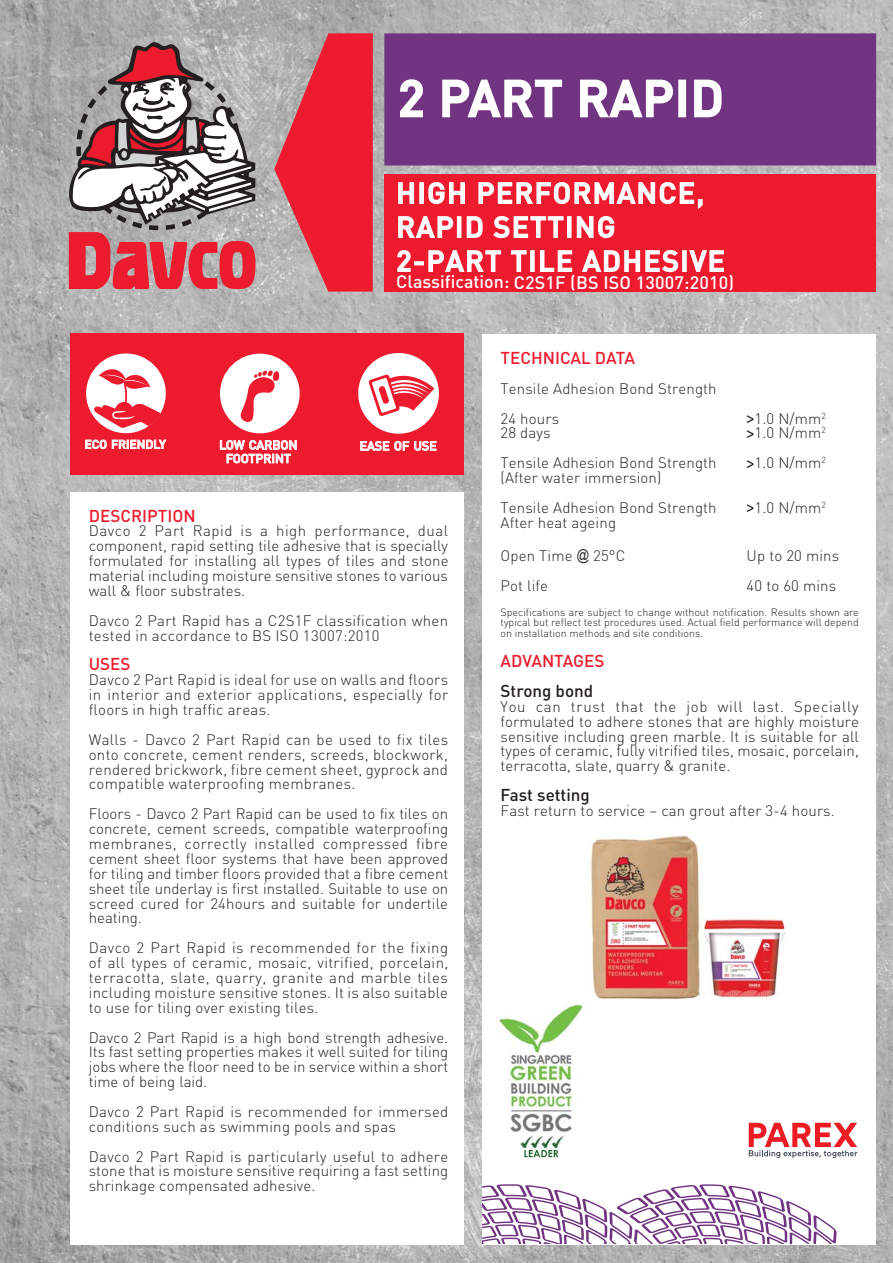
<style>
.page{position:relative;width:893px;height:1263px;background:#fff}
.page>*{position:absolute;margin:0;border:0;box-sizing:border-box;transform-origin:0 0}
.t1{font:500 49.5px "DIN";letter-spacing:.025em;color:#fff}
.t2{font:500 28.5px/34px "DIN";letter-spacing:.05em;color:#fff}
.t3{font:500 17.85px "DIN";letter-spacing:.01em;color:#fff}
.t4{font:500 16.95px "DIN";color:#ed1b2d}
.t5{font:500 16.95px "DIN";color:#231f20}
.t6{font:300 15px/14.9px "DIN";letter-spacing:.01em;color:#231f20;text-align:justify}
.t7{font:500 12.45px/13.5px "DIN";color:#fff;text-align:center}
.t8{font:500 12px "DIN";color:#fff}
.t9{font:300 10.65px/10.6px "DIN";color:#231f20;text-align:justify}
.s1{font-family:"Arial Narrow";font-weight:400;font-size:16.5px}
.s2{font-family:"Arial Narrow";font-weight:400}
</style>
<div class="page">
<img style="left:0;top:0;width:893px;height:1263px">
<div style="left:70px;top:492px;width:394px;height:752px;background:#fff"></div>
<div style="left:483px;top:334px;width:393px;height:910px;background:#fff"></div>
<svg style="left:483px;top:1184px;width:354px;height:60px"></svg>
<div style="left:70px;top:334px;width:394px;height:141px;background:#ed1b2d"></div>
<svg style="left:85px;top:439px;width:81px;height:10px"></svg>
<svg style="left:220px;top:440px;width:77px;height:23px"></svg>
<div style="left:220px;top:354px;width:80px;height:79px;background:#fff;border-radius:50%"></div>
<svg style="left:241px;top:370px;width:38px;height:52px"></svg>
<div style="left:384px;top:174px;width:492px;height:118px;background:#ed1b2d"></div>
<svg style="left:274px;top:33px;width:99px;height:259px;background:#dc4754"></svg>
<div style="left:384px;top:33px;width:492px;height:132px;background:#703480"></div>
<svg style="left:400px;top:79px;width:23px;height:39px"></svg>
<svg style="left:442px;top:79px;width:121px;height:39px"></svg>
<svg style="left:580px;top:79px;width:107px;height:39px"></svg>
<svg style="left:694px;top:79px;width:28px;height:39px"></svg>
<svg style="left:398px;top:182px;width:305px;height:57px"></svg>
<svg style="left:397px;top:250px;width:104px;height:22px"></svg>
<svg style="left:510px;top:250px;width:63px;height:22px"></svg>
<svg style="left:582px;top:250px;width:142px;height:23px"></svg>
<svg style="left:360px;top:441px;width:77px;height:10px"></svg>
<div style="left:358px;top:353px;width:81px;height:81px;background:#fff;border-radius:50%"></div>
<svg style="left:367px;top:363px;width:67px;height:54px"></svg>
<div style="left:86px;top:353px;width:80px;height:80px;background:#fff;border-radius:50%"></div>
<svg style="left:93px;top:368px;width:68px;height:60px"></svg>
<svg style="left:63px;top:42px;width:193px;height:247px"></svg>
<svg style="left:749px;top:1123px;width:108px;height:35px"></svg>
<img style="left:591px;top:836px;width:194px;height:163px">
<img style="left:498px;top:1004px;width:86px;height:154px">
<img style="left:524px;top:1150px;width:34px;height:7px">
<h1 class="t1" style="left:398px;top:81px;width:327px">2 PART RAPID</h1>
<h2 class="t2" style="left:396px;top:179px;width:330px">HIGH PERFORMANCE,<br>RAPID SETTING<br>2-PART TILE ADHESIVE</h2>
<p class="t3" style="left:396px;top:276px;width:339px">Classification: C2S1F (BS ISO 13007:2010)</p>
<p class="t8" style="left:85px;top:440px;width:83px">ECO FRIENDLY</p>
<p class="t7" style="left:219px;top:440px;width:80px">LOW CARBON<br>FOOTPRINT</p>
<p class="t7" style="left:360px;top:440px;width:79px">EASE OF USE</p>
<p class="t4" style="left:89px;top:509px;width:108px">DESCRIPTION</p>
<p class="t6" style="left:89px;top:525px;width:361px">Davco 2 Part Rapid is a high performance, dual component, rapid setting tile adhesive that is specially formulated for installing all types of tiles and stone material including moisture sensitive stones to various wall &amp; floor substrates.</p>
<p class="t6" style="left:89px;top:615px;width:361px">Davco 2 Part Rapid has a C2S1F classification when tested in accordance to BS ISO 13007:2010</p>
<p class="t4" style="left:89px;top:658px;width:43px">USES</p>
<p class="t6" style="left:89px;top:674px;width:361px">Davco 2 Part Rapid is ideal for use on walls and floors in interior and exterior applications, especially for floors in high traffic areas.</p>
<p class="t6" style="left:89px;top:734px;width:361px">Walls - Davco 2 Part Rapid can be used to fix tiles onto concrete, cement renders, screeds, blockwork, rendered brickwork, fibre cement sheet, gyprock and compatible waterproofing membranes.</p>
<p class="t6" style="left:89px;top:808px;width:361px">Floors - Davco 2 Part Rapid can be used to fix tiles on concrete, cement screeds, compatible waterproofing membranes, correctly installed compressed fibre cement sheet floor systems that have been approved for tiling and timber floors provided that a fibre cement sheet tile underlay is first installed. Suitable to use on screed cured for 24hours and suitable for undertile heating.</p>
<p class="t6" style="left:89px;top:942px;width:361px">Davco 2 Part Rapid is recommended for the fixing of all types of ceramic, mosaic, vitrified, porcelain, terracotta, slate, quarry, granite and marble tiles including moisture sensitive stones. It is also suitable to use for tiling over existing tiles.</p>
<p class="t6" style="left:89px;top:1031px;width:361px">Davco 2 Part Rapid is a high bond strength adhesive.<br>Its fast setting properties makes it well suited for tiling jobs where the floor need to be in service within a short time of being laid.</p>
<p class="t6" style="left:89px;top:1106px;width:361px">Davco 2 Part Rapid is recommended for immersed conditions such as swimming pools and spas</p>
<p class="t6" style="left:89px;top:1150px;width:361px">Davco 2 Part Rapid is particularly useful to adhere stone that is moisture sensitive requiring a fast setting shrinkage compensated adhesive.</p>
<p class="t4" style="left:501px;top:352px;width:136px">TECHNICAL DATA</p>
<p class="t6" style="left:501px;top:375px;width:218px;line-height:29.7px">Tensile Adhesion Bond Strength<br>24 hours</p>
<p class="t6" style="left:747px;top:412px;width:81px"><span class="s1">&gt;</span>1.0 N/mm<sup>2</sup></p>
<p class="t6" style="left:501px;top:427px;width:51px">28 days</p>
<p class="t6" style="left:747px;top:427px;width:81px"><span class="s1">&gt;</span>1.0 N/mm<sup>2</sup></p>
<p class="t6" style="left:501px;top:457px;width:218px">Tensile Adhesion Bond Strength</p>
<p class="t6" style="left:747px;top:457px;width:81px"><span class="s1">&gt;</span>1.0 N/mm<sup>2</sup></p>
<p class="t6" style="left:501px;top:465px;width:218px;line-height:29.7px">(After water immersion)<br>Tensile Adhesion Bond Strength</p>
<p class="t6" style="left:747px;top:502px;width:81px"><span class="s1">&gt;</span>1.0 N/mm<sup>2</sup></p>
<p class="t6" style="left:501px;top:517px;width:117px">After heat ageing</p>
<p class="t6" style="left:501px;top:550px;width:126px">Open Time <span class="s2">@</span> 25°C</p>
<p class="t6" style="left:747px;top:550px;width:94px">Up to 20 mins</p>
<p class="t6" style="left:501px;top:580px;width:49px">Pot life</p>
<p class="t6" style="left:747px;top:580px;width:91px">40 to 60 mins</p>
<p class="t9" style="left:501px;top:608px;width:360px">Specifications are subject to change without notification. Results shown are typical but reflect test procedures used. Actual field performance will depend on installation methods and site conditions.</p>
<p class="t4" style="left:501px;top:655px;width:105px">ADVANTAGES</p>
<p class="t5" style="left:501px;top:685px;width:94px">Strong bond</p>
<p class="t6" style="left:501px;top:701px;width:360px">You can trust that the job will last. Specially formulated to adhere stones that are highly moisture sensitive including green marble. It is suitable for all types of ceramic, fully vitrified tiles, mosaic, porcelain, terracotta, slate, quarry &amp; granite.</p>
<p class="t5" style="left:501px;top:789px;width:91px">Fast setting</p>
<p class="t6" style="left:501px;top:805px;width:336px">Fast return to service – can grout after 3-4 hours.</p>
</div>
